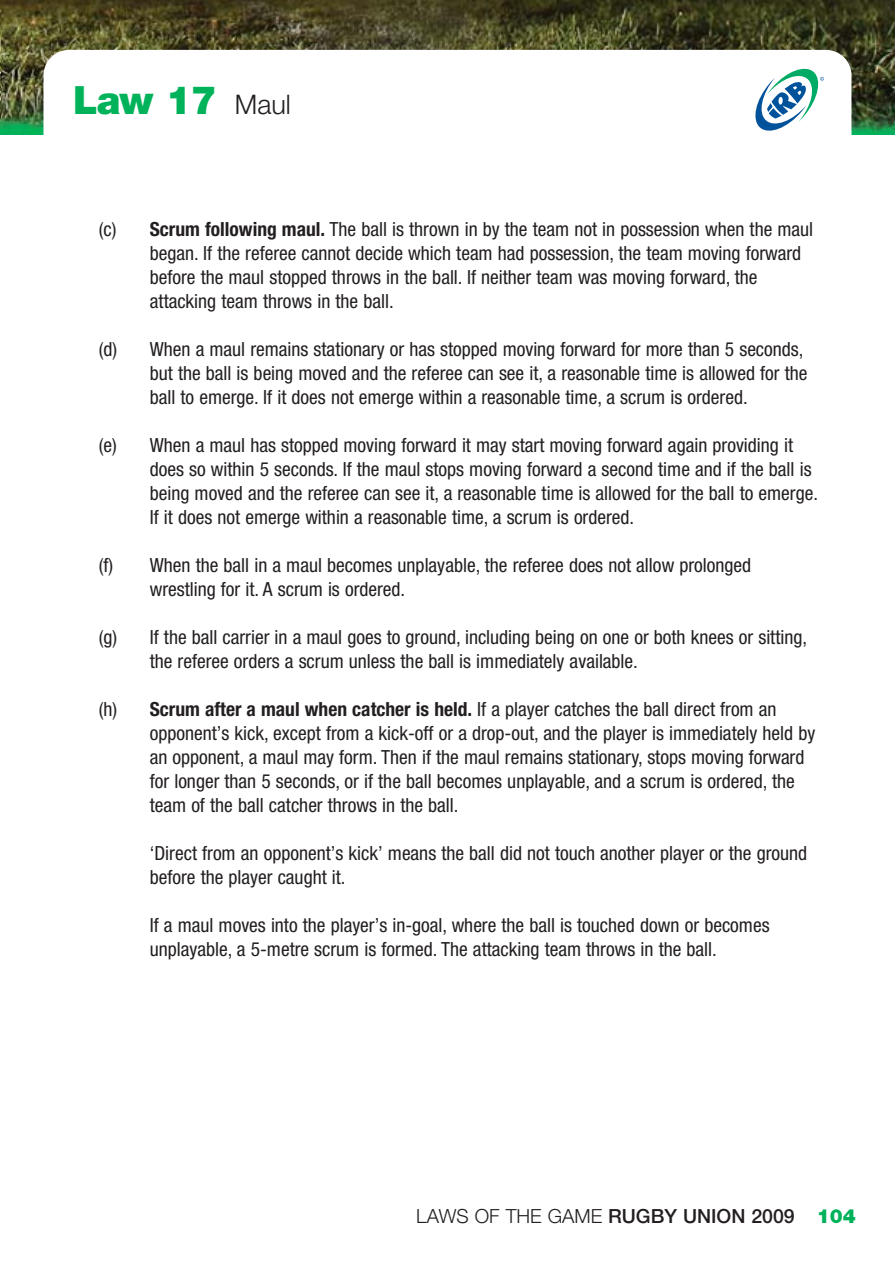
<style>
.page{position:relative;width:895px;height:1265px;background:#fff}
.page>*{position:absolute;margin:0;border:0;box-sizing:border-box;transform-origin:0 0}
.t1{font:900 39px "Helvetica Neue";color:#00b259}
.t2{font:condensed 19.5px/24px "Helvetica Neue";color:#231f20}
.t3{font:500 19.5px "Helvetica Neue";color:#231f20}
.t4{font:900 19.5px "Helvetica Neue";color:#00b259}
.s1{font-weight:300;font-size:27px;color:#231f20}
.s2{font-weight:700}
.s3{font-weight:300}
</style>
<div class="page">
<img style="left:0;top:0;width:895px;height:135px">
<div style="left:43px;top:50px;width:808px;height:119px;background:#fff;border-radius:26px"></div>
<svg style="left:755px;top:69px;width:69px;height:62px"></svg>
<h1 class="t1" style="left:73px;top:86px;width:219px">Law 17 <span class="s1">Maul</span></h1>
<p class="t2" style="left:150px;top:219px;width:665px;text-indent:-51px">(c) <span class="s2">Scrum following maul.</span> The ball is thrown in by the team not in possession when the maul began. If the referee cannot decide which team had possession, the team moving forward before the maul stopped throws in the ball. If neither team was moving forward, the attacking team throws in the ball.</p>
<p class="t2" style="left:150px;top:339px;width:659px;text-indent:-51px">(d) When a maul remains stationary or has stopped moving forward for more than 5 seconds, but the ball is being moved and the referee can see it, a reasonable time is allowed for the ball to emerge. If it does not emerge within a reasonable time, a scrum is ordered.</p>
<p class="t2" style="left:150px;top:435px;width:670px;text-indent:-51px">(e) When a maul has stopped moving forward it may start moving forward again providing it does so within 5 seconds. If the maul stops moving forward a second time and if the ball is being moved and the referee can see it, a reasonable time is allowed for the ball to emerge.<br>If it does not emerge within a reasonable time, a scrum is ordered.</p>
<p class="t2" style="left:150px;top:555px;width:603px;text-indent:-51px">(f) When the ball in a maul becomes unplayable, the referee does not allow prolonged wrestling for it. A scrum is ordered.</p>
<p class="t2" style="left:150px;top:627px;width:659px;text-indent:-51px">(g) If the ball carrier in a maul goes to ground, including being on one or both knees or sitting, the referee orders a scrum unless the ball is immediately available.</p>
<p class="t2" style="left:150px;top:699px;width:667px;text-indent:-51px">(h) <span class="s2">Scrum after a maul when catcher is held.</span> If a player catches the ball direct from an opponent’s kick, except from a kick-off or a drop-out, and the player is immediately held by an opponent, a maul may form. Then if the maul remains stationary, stops moving forward for longer than 5 seconds, or if the ball becomes unplayable, and a scrum is ordered, the team of the ball catcher throws in the ball.</p>
<p class="t2" style="left:150px;top:843px;width:659px">‘Direct from an opponent’s kick’ means the ball did not touch another player or the ground before the player caught it.</p>
<p class="t2" style="left:150px;top:915px;width:621px">If a maul moves into the player’s in-goal, where the ball is touched down or becomes unplayable, a 5-metre scrum is formed. The attacking team throws in the ball.</p>
<p class="t3" style="left:416px;top:1208px;width:380px"><span class="s3">LAWS OF THE GAME</span> RUGBY UNION 2009</p>
<p class="t4" style="left:817px;top:1208px;width:41px">104</p>
</div>
